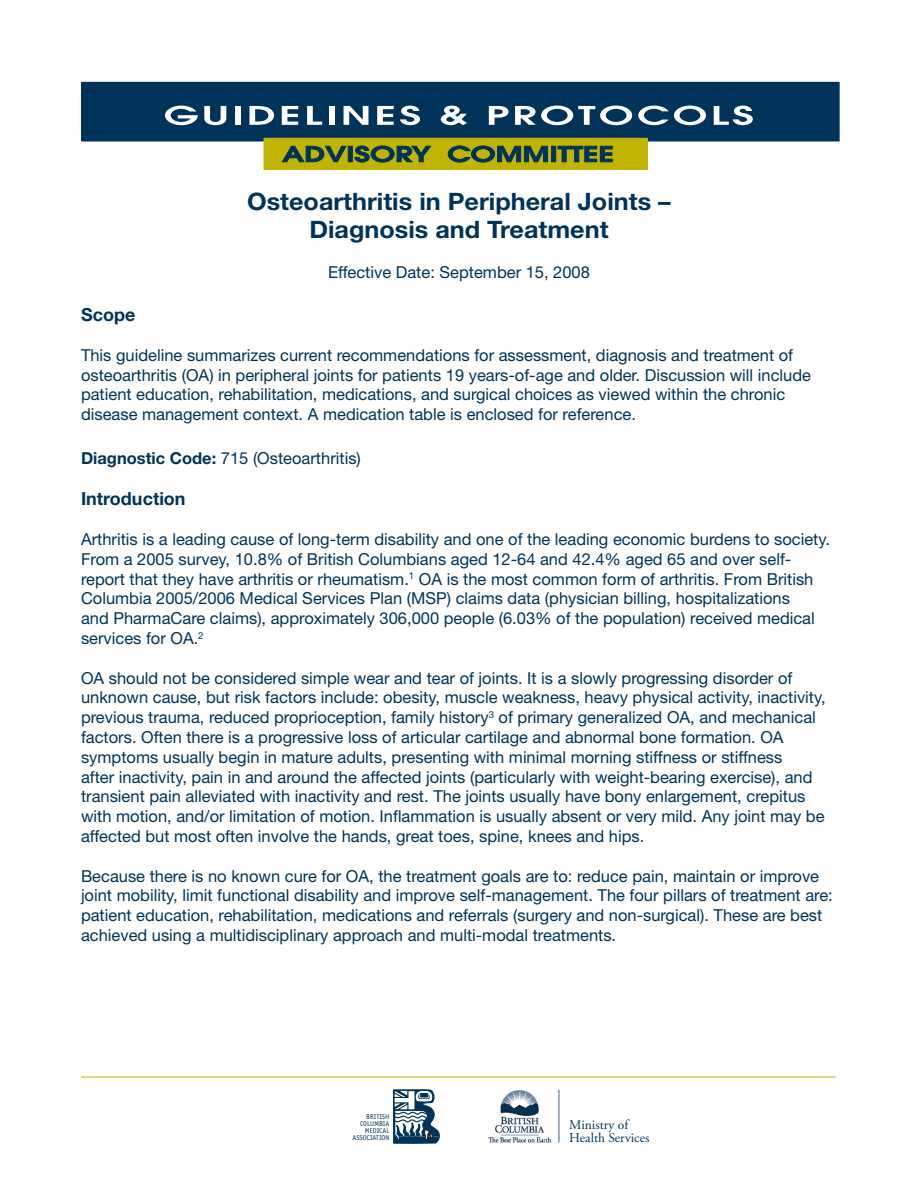
<style>
.page{position:relative;width:918px;height:1188px;background:#fff}
.page>*{position:absolute;margin:0;border:0;box-sizing:border-box;transform-origin:0 0}
.References{font:700 24px "Helvetica Neue";color:#00335a;scale:1.05 1}
.References-2{font:700 18px "Helvetica Neue";color:#00335a}
.References-3{font:16.5px/19.8px "Helvetica Neue";color:#00335a}
.References-4{font:13.5px "Adobe Garamond Pro";color:#00335a}
.t1{font:7.05px/7.1px "Officina Sans";color:#00335a;text-align:right}
.s1{font-weight:700}
</style>
<div class="page">
<hr style="left:81px;top:1077px;width:755px;height:1px;background:#c0b301">
<svg style="left:393px;top:1090px;width:47px;height:53px"></svg>
<img style="left:488px;top:1089px;width:72px;height:54px">
<div style="left:82px;top:82px;width:757px;height:59px;background:#00335a"></div>
<div style="left:264px;top:138px;width:383px;height:32px;background:#c0b301"></div>
<svg style="left:165px;top:106px;width:33px;height:19px"></svg>
<svg style="left:204px;top:106px;width:22px;height:19px"></svg>
<div style="left:235px;top:106px;width:6px;height:19px;background:#fff"></div>
<svg style="left:249px;top:106px;width:25px;height:19px"></svg>
<svg style="left:282px;top:106px;width:16px;height:19px"></svg>
<svg style="left:307px;top:106px;width:15px;height:19px"></svg>
<div style="left:329px;top:106px;width:5px;height:19px;background:#fff"></div>
<svg style="left:344px;top:106px;width:24px;height:19px"></svg>
<svg style="left:377px;top:106px;width:17px;height:19px"></svg>
<svg style="left:400px;top:106px;width:20px;height:19px"></svg>
<svg style="left:441px;top:106px;width:26px;height:19px"></svg>
<svg style="left:489px;top:106px;width:19px;height:19px"></svg>
<svg style="left:515px;top:106px;width:117px;height:19px"></svg>
<svg style="left:638px;top:106px;width:68px;height:19px"></svg>
<svg style="left:714px;top:106px;width:39px;height:19px"></svg>
<svg style="left:281px;top:145px;width:66px;height:18px"></svg>
<svg style="left:348px;top:146px;width:5px;height:16px"></svg>
<svg style="left:354px;top:145px;width:78px;height:18px"></svg>
<svg style="left:447px;top:145px;width:101px;height:18px"></svg>
<div style="left:551px;top:146px;width:5px;height:16px;background:#00335a;border:1px solid #00335a"></div>
<svg style="left:557px;top:146px;width:56px;height:17px"></svg>
<p class="References" style="left:247px;top:186px;width:405px">Osteoarthritis in Peripheral Joints –</p>
<p class="References" style="left:309px;top:215px;width:286px">Diagnosis and Treatment</p>
<p class="References-3" style="left:328px;top:262px;width:263px">Effective Date: September 15, 2008</p>
<p class="References-2" style="left:81px;top:304px;width:56px">Scope</p>
<p class="References-3" style="left:81px;top:345px;width:732px">This guideline summarizes current recommendations for assessment, diagnosis and treatment of osteoarthritis (OA) in peripheral joints for patients 19 years-of-age and older. Discussion will include patient education, rehabilitation, medications, and surgical choices as viewed within the chronic disease management context. A medication table is enclosed for reference.</p>
<p class="References-3" style="left:81px;top:448px;width:281px"><span class="s1">Diagnostic Code:</span> 715 (Osteoarthritis)</p>
<p class="References-2" style="left:81px;top:488px;width:106px">Introduction</p>
<p class="References-3" style="left:81px;top:529px;width:751px">Arthritis is a leading cause of long-term disability and one of the leading economic burdens to society.<br>From a 2005 survey, 10.8% of British Columbians aged 12-64 and 42.4% aged 65 and over self&shy;report that they have arthritis or rheumatism.<sup>1</sup> OA is the most common form of arthritis. From British Columbia 2005/2006 Medical Services Plan (MSP) claims data (physician billing, hospitalizations<br>and PharmaCare claims), approximately 306,000 people (6.03% of the population) received medical services for OA.<sup>2</sup></p>
<p class="References-3" style="left:81px;top:668px;width:746px">OA should not be considered simple wear and tear of joints. It is a slowly progressing disorder of unknown cause, but risk factors include: obesity, muscle weakness, heavy physical activity, inactivity, previous trauma, reduced proprioception, family history<sup>3</sup> of primary generalized OA, and mechanical factors. Often there is a progressive loss of articular cartilage and abnormal bone formation. OA symptoms usually begin in mature adults, presenting with minimal morning stiffness or stiffness<br>after inactivity, pain in and around the affected joints (particularly with weight-bearing exercise), and transient pain alleviated with inactivity and rest. The joints usually have bony enlargement, crepitus with motion, and/or limitation of motion. Inflammation is usually absent or very mild. Any joint may be affected but most often involve the hands, great toes, spine, knees and hips.</p>
<p class="References-3" style="left:81px;top:866px;width:753px">Because there is no known cure for OA, the treatment goals are to: reduce pain, maintain or improve joint mobility, limit functional disability and improve self-management. The four pillars of treatment are: patient education, rehabilitation, medications and referrals (surgery and non-surgical). These are best achieved using a multidisciplinary approach and multi-modal treatments.</p>
<p class="t1" style="left:352px;top:1113px;width:38px">BRITISH<br>COLUMBIA<br>MEDICAL<br>ASSOCIATION</p>
<p class="References-4" style="left:569px;top:1116px;width:61px">Ministry of</p>
<p class="References-4" style="left:569px;top:1130px;width:82px">Health Services</p>
</div>
